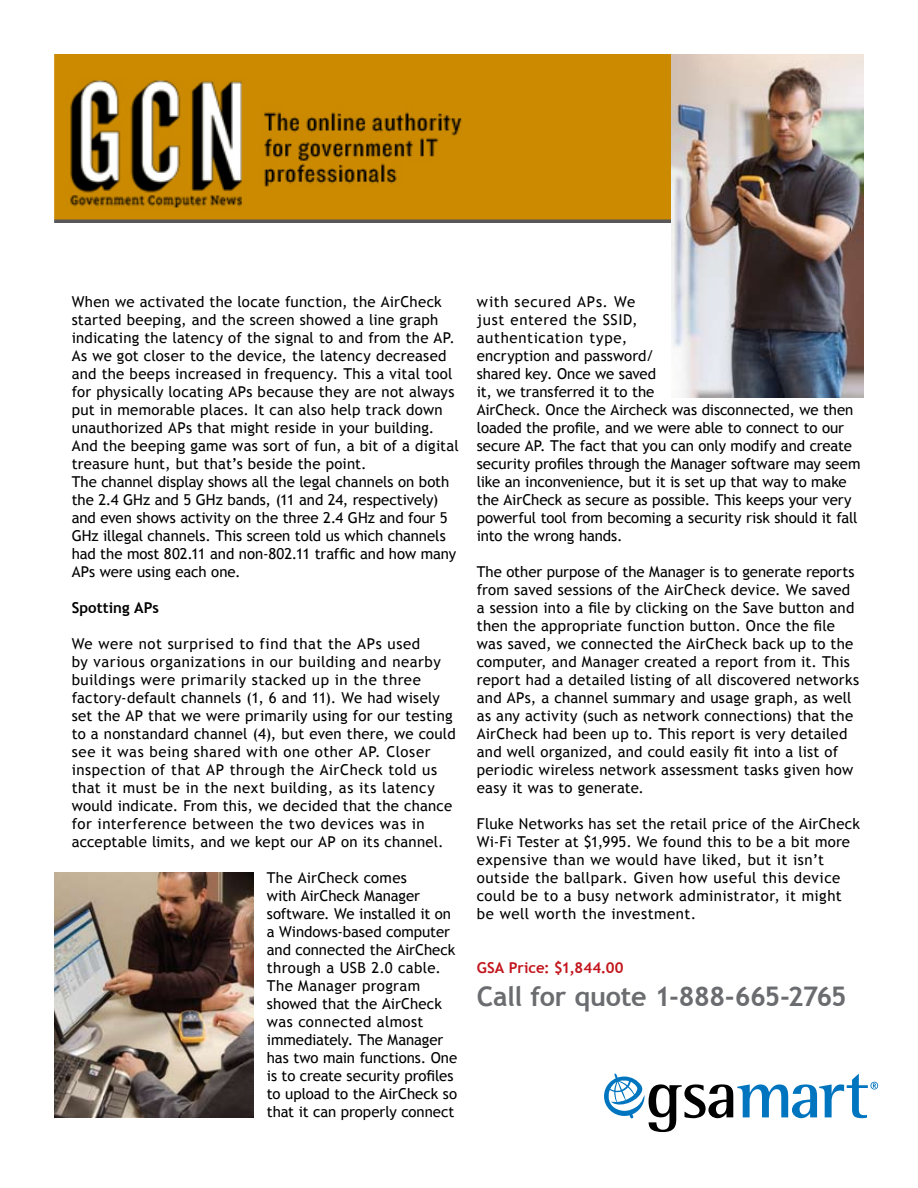
<style>
.page{position:relative;width:918px;height:1188px;background:#fff}
.page>*{position:absolute;margin:0;border:0;box-sizing:border-box;transform-origin:0 0}
.t1{font:700 27px "Trebuchet MS";letter-spacing:-.02em;color:#6b6c6f}
.t2{font:15px/18px "Trebuchet MS";letter-spacing:.01em;color:#000}
.t3{font:15px/18px "Trebuchet MS";letter-spacing:.03em;color:#000}
.t4{font:700 15px "Trebuchet MS";color:#c2151c}
.t5{font:700 15px "Trebuchet MS";letter-spacing:.005em;color:#000}
</style>
<div class="page">
<img style="left:54px;top:54px;width:618px;height:169px">
<svg style="left:604px;top:1073px;width:274px;height:59px"></svg>
<img style="left:672px;top:54px;width:192px;height:343px">
<img style="left:54px;top:873px;width:199px;height:245px">
<p class="t2" style="left:72px;top:293px;width:389px">When we activated the locate function, the AirCheck started beeping, and the screen showed a line graph indicating the latency of the signal to and from the AP.<br>As we got closer to the device, the latency decreased and the beeps increased in frequency. This a vital tool for physically locating APs because they are not always put in memorable places. It can also help track down unauthorized APs that might reside in your building.<br>And the beeping game was sort of fun, a bit of a digital treasure hunt, but that’s beside the point.<br>The channel display shows all the legal channels on both the 2.4 GHz and 5 GHz bands, (11 and 24, respectively) and even shows activity on the three 2.4 GHz and four 5<br>GHz illegal channels. This screen told us which channels had the most 802.11 and non-802.11 traffic and how many APs were using each one.</p>
<p class="t5" style="left:72px;top:599px;width:89px">Spotting APs</p>
<p class="t2" style="left:72px;top:635px;width:386px">We were not surprised to find that the APs used<br>by various organizations in our building and nearby buildings were primarily stacked up in the three factory-default channels (1, 6 and 11). We had wisely set the AP that we were primarily using for our testing to a nonstandard channel (4), but even there, we could see it was being shared with one other AP. Closer inspection of that AP through the AirCheck told us that it must be in the next building, as its latency would indicate. From this, we decided that the chance for interference between the two devices was in acceptable limits, and we kept our AP on its channel.</p>
<p class="t2" style="left:267px;top:869px;width:192px">The AirCheck comes<br>with AirCheck Manager software. We installed it on a Windows-based computer and connected the AirCheck through a USB 2.0 cable.<br>The Manager program showed that the AirCheck was connected almost immediately. The Manager has two main functions. One is to create security profiles to upload to the AirCheck so that it can properly connect</p>
<p class="t2" style="left:477px;top:293px;width:385px">with secured APs. We<br>just entered the SSID,<br>authentication type,<br>encryption and password/<br>shared key. Once we saved<br>it, we transferred it to the<br>AirCheck. Once the Aircheck was disconnected, we then loaded the profile, and we were able to connect to our secure AP. The fact that you can only modify and create security profiles through the Manager software may seem like an inconvenience, but it is set up that way to make the AirCheck as secure as possible. This keeps your very powerful tool from becoming a security risk should it fall into the wrong hands.</p>
<p class="t2" style="left:477px;top:563px;width:384px">The other purpose of the Manager is to generate reports from saved sessions of the AirCheck device. We saved a session into a file by clicking on the Save button and then the appropriate function button. Once the file was saved, we connected the AirCheck back up to the computer, and Manager created a report from it. This report had a detailed listing of all discovered networks and APs, a channel summary and usage graph, as well as any activity (such as network connections) that the AirCheck had been up to. This report is very detailed and well organized, and could easily fit into a list of periodic wireless network assessment tasks given how easy it was to generate.</p>
<p class="t3" style="left:477px;top:815px;width:385px">Fluke Networks has set the retail price of the AirCheck Wi-Fi Tester at $1,995. We found this to be a bit more expensive than we would have liked, but it isn’t outside the ballpark. Given how useful this device could be to a busy network administrator, it might be well worth the investment.</p>
<p class="t4" style="left:477px;top:959px;width:148px">GSA Price: $1,844.00</p>
<h1 class="t1" style="left:477px;top:979px;width:371px">Call for quote 1-888-665-2765</h1>
</div>
